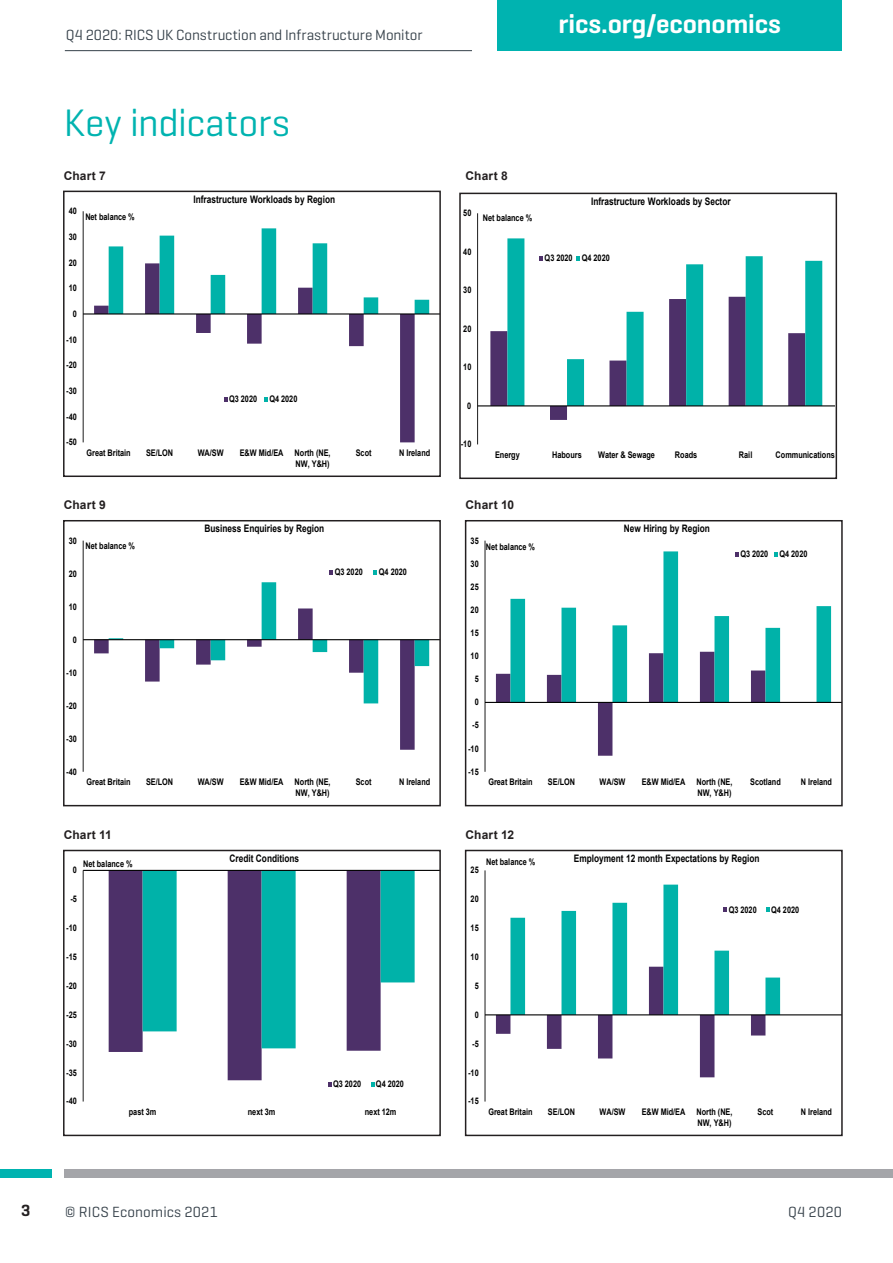
<style>
.page{position:relative;width:893px;height:1263px;background:#fff}
.page>*{position:absolute;margin:0;border:0;box-sizing:border-box;transform-origin:0 0}
.Main_Header{font:39px "Geogrotesque";letter-spacing:.005em;color:#00b3b0}
.t1{font:600 27px "Geogrotesque";letter-spacing:-.005em;color:#fff}
.t2{font:600 16.5px "Geogrotesque";color:#231f20}
.t3{font:15px "Geogrotesque";letter-spacing:.005em;color:#36414a}
.Chart_description_te{font:700 12px "Arial";letter-spacing:.01em;color:#231f20}
.t4{font:700 10.35px "Arial";color:#000;scale:.8 1}
.t5{font:700 9.15px/10.5px "Arial";color:#000;text-align:right;scale:.8 1}
</style>
<div class="page">
<div style="left:497px;top:0;width:345px;height:51px;background:#00b3b0"></div>
<hr style="left:65px;top:50px;width:407px;height:1px;background:#36414a">
<div style="left:0;top:1169px;width:51px;height:9px;background:#00b3b0"></div>
<div style="left:64px;top:1169px;width:829px;height:9px;background:#a4a5a9"></div>
<svg style="left:94px;top:263px;width:321px;height:179px"></svg>
<svg style="left:109px;top:228px;width:320px;height:86px"></svg>
<hr style="left:83px;top:211px;width:1px;height:231px;background:#000">
<hr style="left:83px;top:314px;width:357px;height:1px;background:#000">
<svg style="left:224px;top:397px;width:3px;height:4px"></svg>
<svg style="left:264px;top:397px;width:4px;height:4px"></svg>
<div style="left:63px;top:191px;width:378px;height:286px;border:2px solid #231f20"></div>
<svg style="left:109px;top:871px;width:272px;height:209px"></svg>
<svg style="left:143px;top:871px;width:272px;height:177px"></svg>
<hr style="left:83px;top:870px;width:1px;height:231px;background:#000">
<hr style="left:83px;top:870px;width:357px;height:1px;background:#000">
<svg style="left:328px;top:1082px;width:3px;height:4px"></svg>
<svg style="left:371px;top:1082px;width:3px;height:4px"></svg>
<div style="left:63px;top:850px;width:378px;height:286px;border:2px solid #231f20"></div>
<svg style="left:94px;top:638px;width:321px;height:112px"></svg>
<svg style="left:109px;top:582px;width:320px;height:121px"></svg>
<hr style="left:83px;top:541px;width:1px;height:231px;background:#000">
<hr style="left:83px;top:639px;width:357px;height:1px;background:#000">
<svg style="left:330px;top:570px;width:3px;height:4px"></svg>
<svg style="left:374px;top:570px;width:3px;height:4px"></svg>
<div style="left:63px;top:520px;width:378px;height:286px;border:2px solid #231f20"></div>
<svg style="left:490px;top:331px;width:77px;height:89px"></svg>
<svg style="left:507px;top:238px;width:315px;height:168px"></svg>
<hr style="left:477px;top:213px;width:1px;height:231px;background:#000">
<hr style="left:478px;top:406px;width:357px;height:1px;background:#000">
<svg style="left:539px;top:256px;width:4px;height:5px"></svg>
<svg style="left:576px;top:256px;width:4px;height:5px"></svg>
<div style="left:459px;top:193px;width:378px;height:286px;border:2px solid #231f20"></div>
<hr style="left:485px;top:870px;width:1px;height:231px;background:#000">
<hr style="left:485px;top:1015px;width:357px;height:1px;background:#000">
<svg style="left:496px;top:885px;width:284px;height:192px"></svg>
<div style="left:465px;top:850px;width:378px;height:286px;border:2px solid #231f20"></div>
<svg style="left:496px;top:673px;width:117px;height:83px"></svg>
<svg style="left:510px;top:551px;width:321px;height:151px"></svg>
<hr style="left:485px;top:541px;width:1px;height:231px;background:#000">
<hr style="left:485px;top:702px;width:357px;height:1px;background:#000">
<svg style="left:735px;top:552px;width:4px;height:4px"></svg>
<svg style="left:774px;top:552px;width:4px;height:4px"></svg>
<div style="left:465px;top:520px;width:378px;height:286px;border:2px solid #231f20"></div>
<h3 class="t2" style="left:21px;top:1200px;width:11px">3</h3>
<h3 class="t3" style="left:66px;top:25px;width:358px">Q4 2020: RICS UK Construction and Infrastructure Monitor</h3>
<p class="Main_Header" style="left:64px;top:98px;width:228px">Key indicators</p>
<p class="Chart_description_te" style="left:64px;top:167px;width:44px">Chart 7</p>
<p class="t5" style="left:69px;top:206px;width:12px">40</p>
<p class="t5" style="left:69px;top:231px;width:12px">30</p>
<p class="t5" style="left:69px;top:257px;width:12px">20</p>
<p class="t5" style="left:69px;top:283px;width:12px">10</p>
<p class="t5" style="left:73px;top:309px;width:7px">0</p>
<p class="t5" style="left:66px;top:334px;width:15px">-10</p>
<p class="t5" style="left:66px;top:360px;width:15px">-20</p>
<p class="t5" style="left:66px;top:386px;width:15px">-30</p>
<p class="t5" style="left:66px;top:411px;width:15px">-40</p>
<p class="t5" style="left:66px;top:437px;width:15px">-50</p>
<p class="t5" style="left:85px;top:211px;width:63px">Net balance %</p>
<p class="t4" style="left:193px;top:192px;width:179px">Infrastructure Workloads by Region</p>
<p class="t5" style="left:229px;top:394px;width:37px">Q3 2020</p>
<p class="t5" style="left:269px;top:394px;width:37px">Q4 2020</p>
<p class="t5" style="left:87px;top:448px;width:57px">Great Britain</p>
<p class="t5" style="left:146px;top:448px;width:35px">SE/LON</p>
<p class="t5" style="left:198px;top:448px;width:34px">WA/SW</p>
<p class="t5" style="left:240px;top:448px;width:115px">E&amp;W Mid/EA North (NE,<br>NW, Y&amp;H)</p>
<p class="t5" style="left:356px;top:448px;width:21px">Scot</p>
<p class="t5" style="left:399px;top:448px;width:41px">N Ireland</p>
<p class="Chart_description_te" style="left:64px;top:497px;width:44px">Chart 9</p>
<p class="t5" style="left:69px;top:535px;width:12px">30</p>
<p class="t5" style="left:69px;top:568px;width:12px">20</p>
<p class="t5" style="left:86px;top:541px;width:63px">Net balance %</p>
<p class="t5" style="left:69px;top:601px;width:12px">10</p>
<p class="t5" style="left:73px;top:634px;width:7px">0</p>
<p class="t5" style="left:66px;top:667px;width:15px">-10</p>
<p class="t5" style="left:66px;top:700px;width:15px">-20</p>
<p class="t5" style="left:66px;top:733px;width:15px">-30</p>
<p class="t5" style="left:66px;top:766px;width:15px">-40</p>
<p class="t4" style="left:204px;top:521px;width:151px">Business Enquiries by Region</p>
<p class="t5" style="left:335px;top:567px;width:37px">Q3 2020</p>
<p class="t5" style="left:379px;top:567px;width:37px">Q4 2020</p>
<p class="t5" style="left:87px;top:777px;width:57px">Great Britain</p>
<p class="t5" style="left:146px;top:777px;width:35px">SE/LON</p>
<p class="t5" style="left:198px;top:777px;width:34px">WA/SW</p>
<p class="t5" style="left:240px;top:777px;width:115px">E&amp;W Mid/EA North (NE,<br>NW, Y&amp;H)</p>
<p class="t5" style="left:356px;top:777px;width:21px">Scot</p>
<p class="t5" style="left:399px;top:777px;width:41px">N Ireland</p>
<p class="Chart_description_te" style="left:64px;top:826px;width:50px">Chart 11</p>
<p class="t5" style="left:83px;top:858px;width:63px">Net balance %</p>
<p class="t5" style="left:73px;top:865px;width:7px">0</p>
<p class="t5" style="left:70px;top:894px;width:10px">-5</p>
<p class="t5" style="left:66px;top:923px;width:15px">-10</p>
<p class="t5" style="left:66px;top:952px;width:15px">-15</p>
<p class="t5" style="left:66px;top:980px;width:15px">-20</p>
<p class="t5" style="left:66px;top:1009px;width:15px">-25</p>
<p class="t5" style="left:66px;top:1038px;width:15px">-30</p>
<p class="t5" style="left:66px;top:1067px;width:15px">-35</p>
<p class="t5" style="left:66px;top:1096px;width:15px">-40</p>
<p class="t4" style="left:230px;top:851px;width:89px">Credit Conditions</p>
<p class="t5" style="left:333px;top:1079px;width:37px">Q3 2020</p>
<p class="t5" style="left:376px;top:1079px;width:37px">Q4 2020</p>
<p class="t5" style="left:129px;top:1107px;width:36px">past 3m</p>
<p class="t5" style="left:248px;top:1107px;width:36px">next 3m</p>
<p class="t5" style="left:365px;top:1107px;width:41px">next 12m</p>
<h2 class="t1" style="left:559px;top:7px;width:224px">rics.org/economics</h2>
<p class="Chart_description_te" style="left:466px;top:167px;width:44px">Chart 8</p>
<p class="t5" style="left:463px;top:208px;width:12px">50</p>
<p class="t5" style="left:463px;top:246px;width:12px">40</p>
<p class="t5" style="left:483px;top:213px;width:63px">Net balance %</p>
<p class="t5" style="left:463px;top:285px;width:12px">30</p>
<p class="t5" style="left:463px;top:323px;width:12px">20</p>
<p class="t5" style="left:463px;top:362px;width:12px">10</p>
<p class="t5" style="left:467px;top:400px;width:7px">0</p>
<p class="t5" style="left:461px;top:439px;width:15px">-10</p>
<p class="t4" style="left:591px;top:194px;width:176px">Infrastructure Workloads by Sector</p>
<p class="t5" style="left:545px;top:253px;width:83px">Q3 2020 Q4 2020</p>
<p class="t5" style="left:495px;top:450px;width:32px">Energy</p>
<p class="t5" style="left:552px;top:450px;width:39px">Habours</p>
<p class="t5" style="left:598px;top:450px;width:73px">Water &amp; Sewage</p>
<p class="t5" style="left:675px;top:450px;width:29px">Roads</p>
<p class="t5" style="left:739px;top:450px;width:18px">Rail</p>
<p class="t5" style="left:776px;top:450px;width:76px">Communications</p>
<p class="Chart_description_te" style="left:466px;top:497px;width:50px">Chart 10</p>
<p class="t5" style="left:471px;top:535px;width:12px">35</p>
<p class="t5" style="left:486px;top:542px;width:63px">Net balance %</p>
<p class="t5" style="left:471px;top:558px;width:12px">30</p>
<p class="t5" style="left:471px;top:581px;width:12px">25</p>
<p class="t5" style="left:471px;top:604px;width:12px">20</p>
<p class="t5" style="left:471px;top:628px;width:12px">15</p>
<p class="t5" style="left:471px;top:651px;width:12px">10</p>
<p class="t5" style="left:475px;top:674px;width:7px">5</p>
<p class="t5" style="left:475px;top:697px;width:7px">0</p>
<p class="t5" style="left:472px;top:720px;width:10px">-5</p>
<p class="t5" style="left:468px;top:743px;width:15px">-10</p>
<p class="t5" style="left:468px;top:766px;width:15px">-15</p>
<p class="t4" style="left:624px;top:521px;width:109px">New Hiring by Region</p>
<p class="t5" style="left:740px;top:549px;width:85px">Q3 2020 Q4 2020</p>
<p class="t5" style="left:488px;top:777px;width:57px">Great Britain</p>
<p class="t5" style="left:548px;top:777px;width:35px">SE/LON</p>
<p class="t5" style="left:600px;top:777px;width:34px">WA/SW</p>
<p class="t5" style="left:642px;top:777px;width:115px">E&amp;W Mid/EA North (NE,<br>NW, Y&amp;H)</p>
<p class="t5" style="left:750px;top:777px;width:40px">Scotland</p>
<p class="t5" style="left:801px;top:777px;width:40px">N Ireland</p>
<p class="Chart_description_te" style="left:466px;top:826px;width:50px">Chart 12</p>
<p class="t5" style="left:471px;top:865px;width:12px">25</p>
<p class="t5" style="left:486px;top:856px;width:63px">Net balance %</p>
<p class="t4" style="left:574px;top:851px;width:234px">Employment 12 month Expectations by Region</p>
<p class="t5" style="left:471px;top:894px;width:12px">20</p>
<p class="t5" style="left:471px;top:923px;width:12px">15</p>
<p class="t5" style="left:729px;top:904px;width:36px">Q3 2020</p>
<p class="t5" style="left:771px;top:904px;width:36px">Q4 2020</p>
<p class="t5" style="left:471px;top:952px;width:12px">10</p>
<p class="t5" style="left:475px;top:980px;width:7px">5</p>
<p class="t5" style="left:475px;top:1009px;width:7px">0</p>
<p class="t5" style="left:472px;top:1038px;width:10px">-5</p>
<p class="t5" style="left:468px;top:1067px;width:15px">-10</p>
<p class="t5" style="left:468px;top:1096px;width:15px">-15</p>
<p class="t5" style="left:488px;top:1107px;width:57px">Great Britain</p>
<p class="t5" style="left:548px;top:1107px;width:35px">SE/LON</p>
<p class="t5" style="left:600px;top:1107px;width:34px">WA/SW</p>
<p class="t5" style="left:642px;top:1107px;width:115px">E&amp;W Mid/EA North (NE,<br>NW, Y&amp;H)</p>
<p class="t5" style="left:758px;top:1107px;width:21px">Scot</p>
<p class="t5" style="left:801px;top:1107px;width:40px">N Ireland</p>
<h3 class="t3" style="left:65px;top:1202px;width:154px">© RICS Economics 2021</h3>
<h3 class="t3" style="left:788px;top:1202px;width:55px">Q4 2020</h3>
</div>
